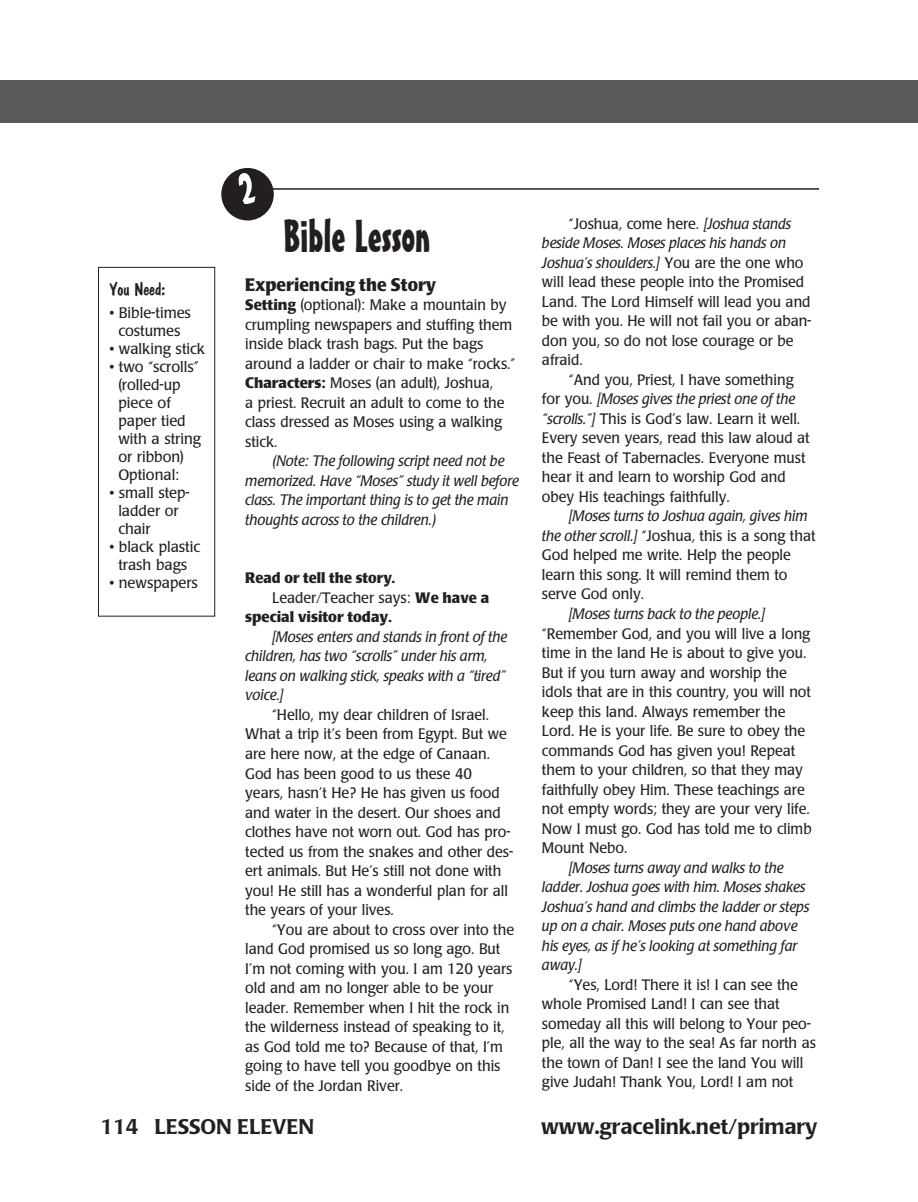
<style>
.page{position:relative;width:918px;height:1202px;background:#fff}
.page>*{position:absolute;margin:0;border:0;box-sizing:border-box;transform-origin:0 0}
.section_title{font:45px "Mister Earl BT";color:#231f20}
.t1{font:500 21px "Poppl Laudatio";color:#231f20}
.subhead{font:700 18px "Poppl Laudatio";color:#231f20;scale:.95 1}
.You_Need_head{font:18px "Dom Casual D";color:#231f20}
.body{font:15px/19.5px "Poppl Laudatio";color:#231f20;scale:.95 1}
.body-2{font:italic 15px/19.5px "Poppl Laudatio";color:#231f20;scale:.95 1}
.body-Xindent{font:15px/19.5px "Poppl Laudatio";color:#231f20;scale:.95 1}
.You_Need_items{font:15px/18px "Poppl Laudatio";color:#231f20;text-align:center}
.body-Xindent-2{font:italic 15px/19.5px "Poppl Laudatio";color:#231f20;scale:.95 1}
.body-3{font:700 15px/19.5px "Poppl Laudatio";color:#231f20}
.body-4{font:700 15px "Poppl Laudatio";color:#231f20;scale:.95 1}
.s1{font-weight:700}
.s2{font-weight:400}
.s3{font-style:italic}
</style>
<div class="page">
<hr style="left:271px;top:188px;width:548px;height:2px;background:#231f20">
<div style="left:0;top:80px;width:891px;height:43px;background:#58595b"></div>
<div style="left:891px;top:80px;width:27px;height:43px;background:#58595b"></div>
<div style="left:98px;top:267px;width:117px;height:349px;border:1px solid #231f20"></div>
<svg style="left:221px;top:168px;width:53px;height:52px"></svg>
<p class="You_Need_head" style="left:109px;top:279px;width:58px">You Need:</p>
<p class="You_Need_items" style="left:109px;top:304px;width:83px">• Bible-times costumes</p>
<p class="You_Need_items" style="left:109px;top:340px;width:97px">• walking stick</p>
<p class="You_Need_items" style="left:118px;top:358px;width:84px;text-align:left;text-indent:-9px">• two “scrolls” (rolled-up piece of paper tied with a string or ribbon)<br>Optional:</p>
<p class="You_Need_items" style="left:118px;top:484px;width:73px;text-align:left;text-indent:-9px">• small step&shy;ladder or chair</p>
<p class="You_Need_items" style="left:109px;top:538px;width:92px">• black plastic trash bags</p>
<p class="You_Need_items" style="left:109px;top:574px;width:90px">• newspapers</p>
<p class="section_title" style="left:283px;top:208px;width:149px">Bible Lesson</p>
<p class="subhead" style="left:245px;top:274px;width:203px">Experiencing the Story</p>
<p class="body-Xindent" style="left:245px;top:296px;width:286px"><span class="s1">Setting</span> (optional): Make a mountain by crumpling newspapers and stuffing them inside black trash bags. Put the bags around a ladder or chair to make “rocks.”</p>
<p class="body-Xindent" style="left:245px;top:374px;width:274px"><span class="s1">Characters:</span> Moses (an adult), Joshua, a priest. Recruit an adult to come to the class dressed as Moses using a walking stick.</p>
<p class="body-Xindent-2" style="left:245px;top:452px;width:290px;text-indent:27px">(Note: The following script need not be memorized. Have “Moses” study it well before class. The important thing is to get the main thoughts across to the children.)</p>
<p class="body-4" style="left:245px;top:570px;width:159px">Read or tell the story.</p>
<p class="body-3" style="left:245px;top:588px;width:246px;text-indent:27px"><span class="s2">Leader/Teacher says:</span> We have a special visitor today.</p>
<p class="body-2" style="left:245px;top:627px;width:277px;text-indent:27px">[Moses enters and stands in front of the children, has two “scrolls” under his arm, leans on walking stick, speaks with a “tired” voice.]</p>
<p class="body" style="left:245px;top:705px;width:284px;text-indent:27px">“Hello, my dear children of Israel.<br>What a trip it’s been from Egypt. But we are here now, at the edge of Canaan.<br>God has been good to us these 40 years, hasn’t He? He has given us food and water in the desert. Our shoes and clothes have not worn out. God has pro&shy;tected us from the snakes and other des&shy;ert animals. But He’s still not done with you! He still has a wonderful plan for all the years of your lives.</p>
<p class="body" style="left:245px;top:920px;width:285px;text-indent:27px">“You are about to cross over into the land God promised us so long ago. But I’m not coming with you. I am 120 years old and am no longer able to be your leader. Remember when I hit the rock in the wilderness instead of speaking to it, as God told me to? Because of that, I’m going to have tell you goodbye on this side of the Jordan River.</p>
<p class="body" style="left:542px;top:214px;width:285px;text-indent:27px">“Joshua, come here. <span class="s3">[Joshua stands beside Moses. Moses places his hands on Joshua’s shoulders.]</span> You are the one who will lead these people into the Promised Land. The Lord Himself will lead you and be with you. He will not fail you or aban&shy;don you, so do not lose courage or be afraid.</p>
<p class="body" style="left:542px;top:370px;width:283px;text-indent:27px">“And you, Priest, I have something for you. <span class="s3">[Moses gives the priest one of the “scrolls.”]</span> This is God’s law. Learn it well.<br>Every seven years, read this law aloud at the Feast of Tabernacles. Everyone must hear it and learn to worship God and obey His teachings faithfully.</p>
<p class="body" style="left:542px;top:507px;width:289px;text-indent:27px"><span class="s3">[Moses turns to Joshua again, gives him the other scroll.]</span> “Joshua, this is a song that God helped me write. Help the people learn this song. It will remind them to serve God only.</p>
<p class="body" style="left:542px;top:604px;width:285px;text-indent:27px"><span class="s3">[Moses turns back to the people.] </span>“Remember God, and you will live a long time in the land He is about to give you.<br>But if you turn away and worship the idols that are in this country, you will not keep this land. Always remember the Lord. He is your life. Be sure to obey the commands God has given you! Repeat them to your children, so that they may faithfully obey Him. These teachings are not empty words; they are your very life.<br>Now I must go. God has told me to climb Mount Nebo.</p>
<p class="body-2" style="left:542px;top:858px;width:283px;text-indent:27px">[Moses turns away and walks to the ladder. Joshua goes with him. Moses shakes Joshua’s hand and climbs the ladder or steps up on a chair. Moses puts one hand above his eyes, as if he’s looking at something far away.]</p>
<p class="body" style="left:542px;top:975px;width:290px;text-indent:27px">“Yes, Lord! There it is! I can see the whole Promised Land! I can see that someday all this will belong to Your peo&shy;ple, all the way to the sea! As far north as the town of Dan! I see the land You will give Judah! Thank You, Lord! I am not</p>
<p class="t1" style="left:100px;top:1115px;width:215px">114 LESSON ELEVEN</p>
<p class="t1" style="left:541px;top:1115px;width:278px">www.gracelink.net/primary</p>
</div>
